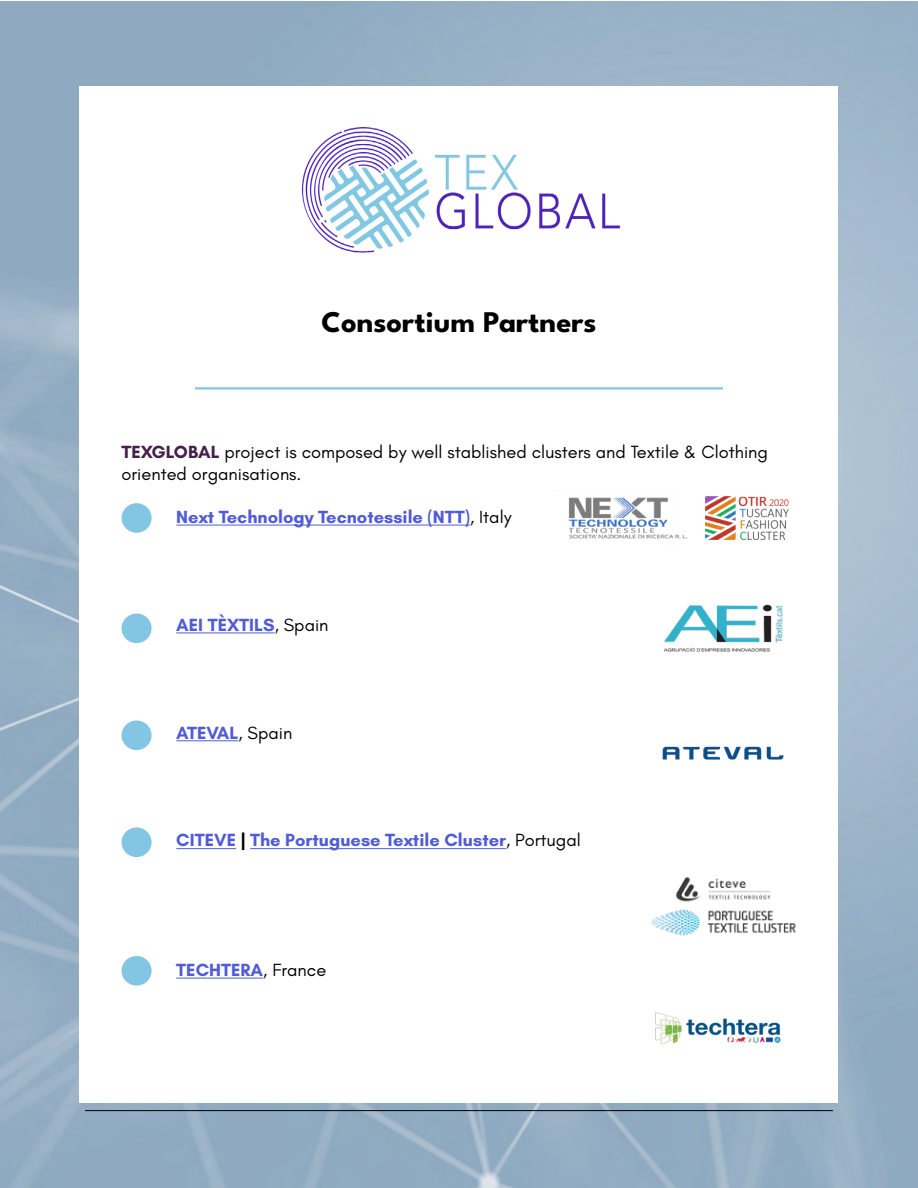
<style>
.page{position:relative;width:918px;height:1188px;background:#fff}
.page>*{position:absolute;margin:0;border:0;box-sizing:border-box;transform-origin:0 0}
.t1{font:700 30px "League Spartan";color:#000}
.t2{font:700 18px "Glacial Indifference";color:#4f5cd6}
.t3{font:18px/21.6px "Glacial Indifference";color:#000}
.s1{font-weight:700;color:#451f4b}
.s2{font-weight:400;color:#000}
.s3{color:#000}
</style>
<div class="page">
<hr style="left:195px;top:387px;width:528px;height:3px;background:#83c6e4">
<img style="left:568px;top:497px;width:120px;height:42px">
<img style="left:663px;top:605px;width:120px;height:47px">
<img style="left:662px;top:746px;width:122px;height:14px">
<img style="left:651px;top:877px;width:145px;height:59px">
<img style="left:655px;top:1012px;width:126px;height:32px">
<div style="left:122px;top:503px;width:30px;height:30px;background:#83c6e4;border-radius:50%"></div>
<div style="left:122px;top:614px;width:30px;height:29px;background:#83c6e4;border-radius:50%"></div>
<div style="left:122px;top:721px;width:30px;height:29px;background:#83c6e4;border-radius:50%"></div>
<div style="left:122px;top:827px;width:30px;height:30px;background:#83c6e4;border-radius:50%"></div>
<div style="left:122px;top:956px;width:30px;height:30px;background:#83c6e4;border-radius:50%"></div>
<img style="left:706px;top:496px;width:83px;height:44px">
<hr style="left:176px;top:525px;width:294px;height:1px;background:#4f5cd6">
<hr style="left:176px;top:632px;width:99px;height:1px;background:#4f5cd6">
<hr style="left:176px;top:740px;width:62px;height:1px;background:#4f5cd6">
<hr style="left:176px;top:848px;width:60px;height:1px;background:#4f5cd6">
<hr style="left:250px;top:848px;width:256px;height:1px;background:#4f5cd6">
<hr style="left:176px;top:978px;width:87px;height:1px;background:#4f5cd6">
<img style="left:303px;top:128px;width:317px;height:125px">
<hr style="left:85px;top:1110px;width:748px;height:1px;background:#000">
<h1 class="t1" style="left:322px;top:300px;width:276px">Consortium Partners</h1>
<p class="t3" style="left:122px;top:442px;width:648px"><span class="s1">TEXGLOBAL</span> project is composed by well stablished clusters and Textile &amp; Clothing oriented organisations.</p>
<p class="t2" style="left:176px;top:506px;width:337px">Next Technology Tecnotessile (NTT)<span class="s2">, Italy</span></p>
<p class="t2" style="left:176px;top:614px;width:154px">AEI TÈXTILS<span class="s2">, Spain</span></p>
<p class="t2" style="left:176px;top:721px;width:118px">ATEVAL<span class="s2">, Spain</span></p>
<p class="t2" style="left:176px;top:829px;width:406px">CITEVE <span class="s3">|</span> The Portuguese Textile Cluster<span class="s2">, Portugal</span></p>
<p class="t2" style="left:176px;top:959px;width:151px">TECHTERA<span class="s2">, France</span></p>
</div>
